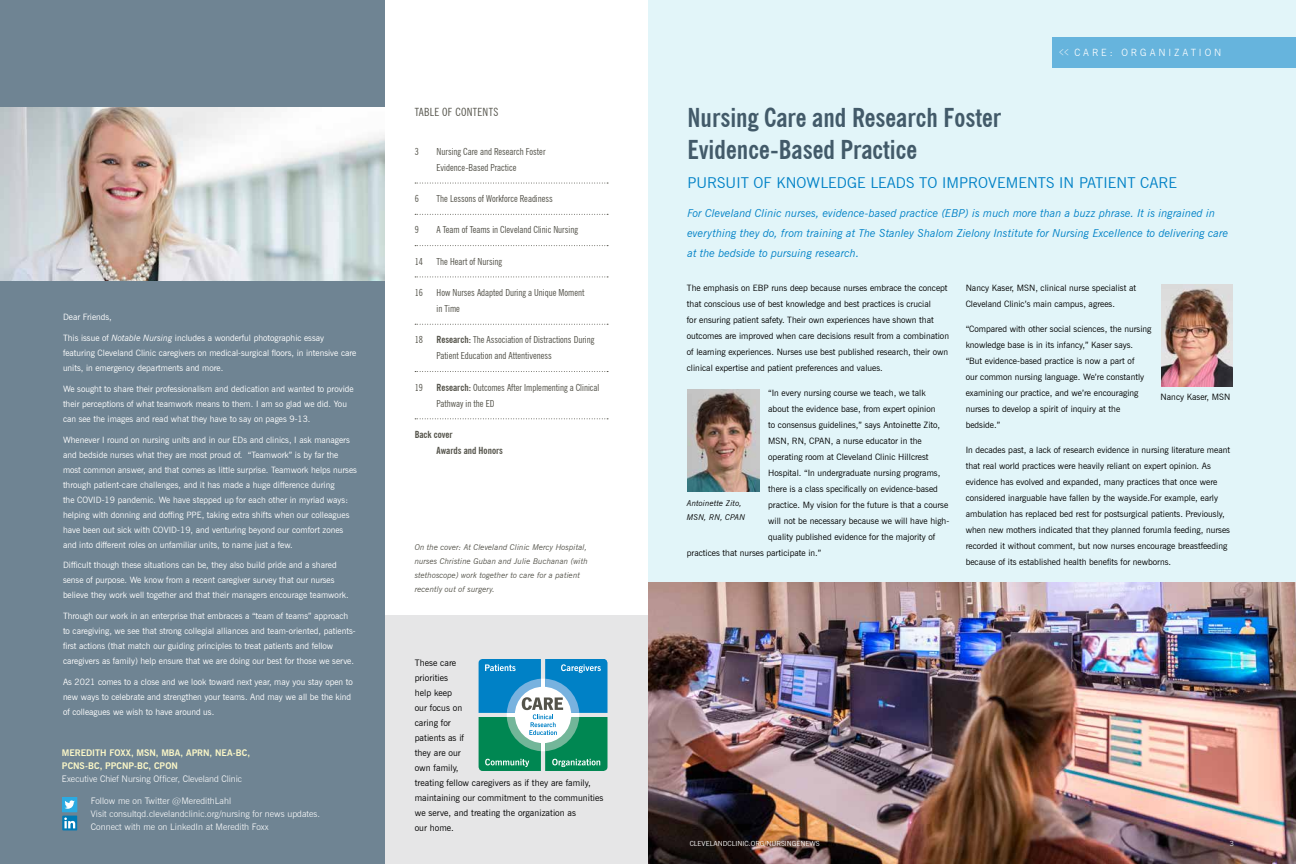
<style>
.page{position:relative;width:1296px;height:864px;background:#fff}
.page>*{position:absolute;margin:0;border:0;box-sizing:border-box;transform-origin:0 0}
.t1{font:700 condensed 26px/32px "News Gothic BT";color:#425a69}
.t2{font:15px "News Gothic BT";letter-spacing:.005em;color:#0081c6}
.t3{font:condensed 11.3px "News Gothic BT";letter-spacing:.03em;color:#54534a}
.t4{font:italic 11px/20px "News Gothic BT";color:#0081c6}
.t5{font:300 10px "News Gothic BT";letter-spacing:.29em;color:#fff}
.t6{font:condensed 9.7px/16px "News Gothic BT";color:#54534a}
.t7{font:700 condensed 9.7px/16px "News Gothic BT";color:#54534a}
.t8{font:9px/15px "News Gothic BT";letter-spacing:.005em;color:#000}
.t9{font:300 9px/13px "News Gothic BT";letter-spacing:.005em;color:#fff}
.t10{font:700 9px/13px "News Gothic BT";color:#fcf8c7}
.t11{font:8.8px/16px "News Gothic BT";color:#000}
.t12{font:8.8px/15px "News Gothic BT";color:#fff}
.t13{font:italic 8px/14px "News Gothic BT";letter-spacing:.005em;color:#54534a}
.t14{font:italic 8px/14px "News Gothic BT";letter-spacing:.01em;color:#000}
.t15{font:7px "News Gothic BT";color:#fff}
.t16{font:300 7px "News Gothic BT";color:#fff}
.s1{font-style:italic}
.s2{font-weight:700}
.s3{font-size:12.9px}
</style>
<div class="page">
<div style="left:648px;top:0;width:648px;height:864px;background:#e2f5f9"></div>
<img style="left:648px;top:582px;width:648px;height:282px">
<img style="left:687px;top:390px;width:72px;height:101px">
<img style="left:1161px;top:284px;width:72px;height:102px">
<div style="left:1052px;top:37px;width:244px;height:31px;background:#66b4dd"></div>
<div style="left:370px;top:616px;width:278px;height:248px;background:#e6e6e7"></div>
<div style="left:0;top:0;width:384px;height:864px;background:#6f8493"></div>
<img style="left:0;top:108px;width:384px;height:172px">
<svg style="left:479px;top:659px;width:129px;height:112px;background:#41a0a7"></svg>
<svg style="left:415px;top:183px;width:193px;height:1px"></svg>
<svg style="left:415px;top:214px;width:193px;height:1px"></svg>
<svg style="left:415px;top:245px;width:193px;height:1px"></svg>
<svg style="left:415px;top:277px;width:193px;height:1px"></svg>
<svg style="left:415px;top:324px;width:193px;height:1px"></svg>
<svg style="left:415px;top:371px;width:193px;height:1px"></svg>
<svg style="left:415px;top:418px;width:193px;height:1px"></svg>
<div style="left:62px;top:797px;width:15px;height:15px;background:#2caae1"></div>
<svg style="left:64px;top:800px;width:11px;height:9px"></svg>
<svg style="left:62px;top:815px;width:15px;height:16px"></svg>
<p class="t12" style="left:63px;top:310px;width:50px">Dear Friends,</p>
<p class="t12" style="left:63px;top:330px;width:295px">This issue of <span class="s1">Notable Nursing</span> includes a wonderful photographic essay featuring Cleveland Clinic caregivers on medical-surgical floors, in intensive care units, in emergency departments and more.</p>
<p class="t12" style="left:63px;top:381px;width:292px">We sought to share their professionalism and dedication and wanted to provide their perceptions of what teamwork means to them. I am so glad we did. You can see the images and read what they have to say on pages 9-13.</p>
<p class="t12" style="left:63px;top:432px;width:296px">Whenever I round on nursing units and in our EDs and clinics, I ask managers and bedside nurses what they are most proud of. “Teamwork” is by far the most common answer, and that comes as little surprise. Teamwork helps nurses through patient-care challenges, and it has made a huge difference during<br>the COVID-19 pandemic. We have stepped up for each other in myriad ways: helping with donning and doffing PPE, taking extra shifts when our colleagues have been out sick with COVID-19, and venturing beyond our comfort zones and into different roles on unfamiliar units, to name just a few.</p>
<p class="t12" style="left:63px;top:558px;width:287px">Difficult though these situations can be, they also build pride and a shared sense of purpose. We know from a recent caregiver survey that our nurses believe they work well together and that their managers encourage teamwork.</p>
<p class="t12" style="left:63px;top:608px;width:294px">Through our work in an enterprise that embraces a “team of teams” approach to caregiving, we see that strong collegial alliances and team-oriented, patients&shy;first actions (that match our guiding principles to treat patients and fellow caregivers as family) help ensure that we are doing our best for those we serve.</p>
<p class="t12" style="left:63px;top:674px;width:291px">As 2021 comes to a close and we look toward next year, may you stay open to new ways to celebrate and strengthen your teams. And may we all be the kind of colleagues we wish to have around us.</p>
<p class="t10" style="left:62px;top:746px;width:190px">MEREDITH FOXX, MSN, MBA, APRN, NEA-BC,<br>PCNS-BC, PPCNP-BC, CPON</p>
<p class="t9" style="left:62px;top:772px;width:182px">Executive Chief Nursing Officer, Cleveland Clinic</p>
<p class="t9" style="left:91px;top:794px;width:231px">Follow me on Twitter @MeredithLahl<br>Visit consultqd.clevelandclinic.org/nursing for news updates.<br>Connect with me on LinkedIn at Meredith Foxx</p>
<p class="t3" style="left:415px;top:105px;width:85px">TABLE OF CONTENTS</p>
<p class="t6" style="left:415px;top:143px;width:6px">3</p>
<p class="t6" style="left:437px;top:143px;width:110px">Nursing Care and Research Foster<br>Evidence-Based Practice</p>
<p class="t6" style="left:415px;top:191px;width:6px">6</p>
<p class="t6" style="left:437px;top:191px;width:118px">The Lessons of Workforce Readiness</p>
<p class="t6" style="left:415px;top:222px;width:6px">9</p>
<p class="t6" style="left:437px;top:222px;width:143px">A Team of Teams in Cleveland Clinic Nursing</p>
<p class="t6" style="left:415px;top:253px;width:10px">14</p>
<p class="t6" style="left:437px;top:253px;width:67px">The Heart of Nursing</p>
<p class="t6" style="left:415px;top:284px;width:10px">16</p>
<p class="t6" style="left:437px;top:284px;width:149px">How Nurses Adapted During a Unique Moment in Time</p>
<p class="t6" style="left:415px;top:332px;width:10px">18</p>
<p class="t6" style="left:437px;top:332px;width:159px"><span class="s2">Research:</span> The Association of Distractions During<br>Patient Education and Attentiveness</p>
<p class="t6" style="left:415px;top:379px;width:10px">19</p>
<p class="t6" style="left:437px;top:379px;width:164px"><span class="s2">Research:</span> Outcomes After Implementing a Clinical<br>Pathway in the ED</p>
<p class="t7" style="left:437px;top:426px;width:68px;text-indent:-22px">Back cover<br>Awards and Honors</p>
<p class="t13" style="left:415px;top:541px;width:175px">On the cover: At Cleveland Clinic Mercy Hospital, nurses Christine Guban and Julie Buchanan (with stethoscope) work together to care for a patient recently out of surgery.</p>
<p class="t8" style="left:415px;top:655px;width:190px">These care<br>priorities<br>help keep<br>our focus on<br>caring for<br>patients as if<br>they are our<br>own family,<br>treating fellow caregivers as if they are family, maintaining our commitment to the communities we serve, and treating the organization as<br>our home.</p>
<p class="t5" style="left:1059px;top:46px;width:164px"><span class="s3">&lt;&lt;</span> CARE: ORGANIZATION</p>
<h1 class="t1" style="left:687px;top:102px;width:315px">Nursing Care and Research Foster<br>Evidence-Based Practice</h1>
<h2 class="t2" style="left:687px;top:174px;width:491px">PURSUIT OF KNOWLEDGE LEADS TO IMPROVEMENTS IN PATIENT CARE</h2>
<p class="t4" style="left:687px;top:203px;width:543px">For Cleveland Clinic nurses, evidence-based practice (EBP) is much more than a buzz phrase. It is ingrained in everything they do, from training at The Stanley Shalom Zielony Institute for Nursing Excellence to delivering care at the bedside to pursuing research.</p>
<p class="t11" style="left:687px;top:280px;width:264px">The emphasis on EBP runs deep because nurses embrace the concept that conscious use of best knowledge and best practices is crucial<br>for ensuring patient safety. Their own experiences have shown that outcomes are improved when care decisions result from a combination of learning experiences. Nurses use best published research, their own clinical expertise and patient preferences and values.</p>
<p class="t11" style="left:768px;top:385px;width:159px">“In every nursing course we teach, we talk</p>
<p class="t11" style="left:768px;top:401px;width:169px">about the evidence base, from expert opinion</p>
<p class="t11" style="left:768px;top:417px;width:173px">to consensus guidelines,” says Antoinette Zito,</p>
<p class="t11" style="left:768px;top:433px;width:155px">MSN, RN, CPAN, a nurse educator in the</p>
<p class="t11" style="left:768px;top:449px;width:162px">operating room at Cleveland Clinic Hillcrest</p>
<p class="t11" style="left:768px;top:465px;width:174px">Hospital. “In undergraduate nursing programs,</p>
<p class="t11" style="left:768px;top:481px;width:171px">there is a class specifically on evidence-based</p>
<p class="t11" style="left:768px;top:497px;width:182px">practice. My vision for the future is that a course</p>
<p class="t11" style="left:768px;top:513px;width:183px">will not be necessary because we will have high-</p>
<p class="t11" style="left:768px;top:529px;width:169px">quality published evidence for the majority of</p>
<p class="t11" style="left:687px;top:545px;width:136px">practices that nurses participate in.”</p>
<p class="t11" style="left:966px;top:280px;width:172px">Nancy Kaser, MSN, clinical nurse specialist at<br>Cleveland Clinic’s main campus, agrees.</p>
<p class="t11" style="left:966px;top:321px;width:187px">“Compared with other social sciences, the nursing knowledge base is in its infancy,” Kaser says. “But evidence-based practice is now a part of<br>our common nursing language. We’re constantly examining our practice, and we’re encouraging nurses to develop a spirit of inquiry at the bedside.”</p>
<p class="t11" style="left:966px;top:442px;width:266px">In decades past, a lack of research evidence in nursing literature meant that real world practices were heavily reliant on expert opinion. As evidence has evolved and expanded, many practices that once were considered inarguable have fallen by the wayside.For example, early ambulation has replaced bed rest for postsurgical patients. Previously, when new mothers indicated that they planned forumla feeding, nurses recorded it without comment, but now nurses encourage breastfeeding because of its established health benefits for newborns.</p>
<p class="t11" style="left:1161px;top:389px;width:71px">Nancy Kaser, MSN</p>
<p class="t14" style="left:687px;top:496px;width:60px">Antoinette Zito,<br>MSN, RN, CPAN</p>
<p class="t15" style="left:690px;top:839px;width:132px">CLEVELANDCLINIC.ORG/NURSINGENEWS</p>
<p class="t16" style="left:1230px;top:839px;width:6px">3</p>
</div>
